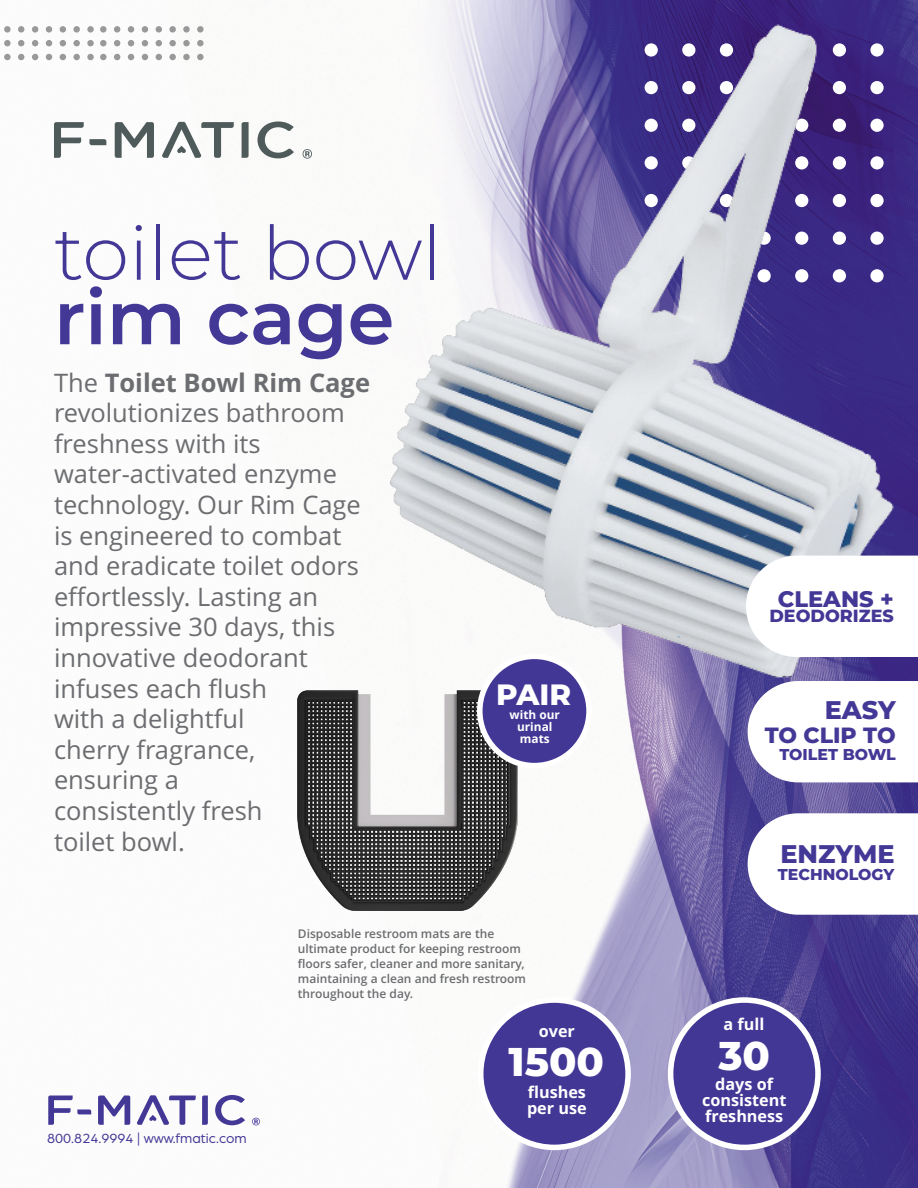
<style>
.page{position:relative;width:918px;height:1188px;background:#fff}
.page>*{position:absolute;margin:0;border:0;box-sizing:border-box;transform-origin:0 0}
.t1{font:300 75px "Montserrat";color:#443897}
.t2{font:600 75px "Montserrat";color:#443897}
.t3{font:800 40.05px "Montserrat";color:#fff}
.t4{font:800 29.4px "Montserrat";color:#fff}
.t5{font:25.5px/30.6px "Open Sans";color:#6c6d70}
.t6{font:800 25.5px "Montserrat";color:#443897}
.t7{font:800 22.5px "Montserrat";color:#443897}
.t8{font:800 22.05px "Montserrat";color:#443897}
.t9{font:800 17.55px "Montserrat";color:#443897}
.t10{font:700 16.2px/16.2px "Open Sans";color:#fff;text-align:center}
.t11{font:800 15.75px "Montserrat";color:#443897}
.t12{font:14.25px "Arboria";color:#443897}
.t13{font:600 12px/15px "Open Sans";color:#6c6d70}
.t14{font:700 11.85px/11.9px "Open Sans";color:#fff;text-align:center}
.s1{font-weight:700}
</style>
<div class="page">
<img style="left:4px;top:26px;width:914px;height:1162px">
<div style="left:73px;top:26px;width:7px;height:7px;background:#999;border-radius:50%"></div>
<div style="left:73px;top:40px;width:7px;height:6px;background:#999;border-radius:50%"></div>
<div style="left:73px;top:54px;width:7px;height:6px;background:#999;border-radius:50%"></div>
<div style="left:87px;top:26px;width:7px;height:7px;background:#999;border-radius:50%"></div>
<div style="left:87px;top:40px;width:7px;height:6px;background:#999;border-radius:50%"></div>
<div style="left:87px;top:54px;width:7px;height:6px;background:#999;border-radius:50%"></div>
<div style="left:32px;top:26px;width:6px;height:7px;background:#999;border-radius:50%"></div>
<svg style="left:32px;top:40px;width:6px;height:6px"></svg>
<svg style="left:32px;top:54px;width:6px;height:6px"></svg>
<div style="left:46px;top:26px;width:6px;height:7px;background:#999;border-radius:50%"></div>
<svg style="left:46px;top:40px;width:6px;height:6px"></svg>
<svg style="left:46px;top:54px;width:6px;height:6px"></svg>
<div style="left:60px;top:26px;width:6px;height:7px;background:#999;border-radius:50%"></div>
<svg style="left:60px;top:40px;width:6px;height:6px"></svg>
<svg style="left:60px;top:54px;width:6px;height:6px"></svg>
<div style="left:4px;top:26px;width:7px;height:7px;background:#999;border-radius:50%"></div>
<div style="left:4px;top:40px;width:7px;height:6px;background:#999;border-radius:50%"></div>
<div style="left:4px;top:54px;width:7px;height:6px;background:#999;border-radius:50%"></div>
<div style="left:18px;top:26px;width:6px;height:7px;background:#999;border-radius:50%"></div>
<svg style="left:18px;top:40px;width:6px;height:6px"></svg>
<svg style="left:18px;top:54px;width:6px;height:6px"></svg>
<div style="left:183px;top:26px;width:7px;height:7px;background:#999;border-radius:50%"></div>
<div style="left:183px;top:40px;width:7px;height:6px;background:#999;border-radius:50%"></div>
<div style="left:183px;top:54px;width:7px;height:6px;background:#999;border-radius:50%"></div>
<div style="left:197px;top:26px;width:7px;height:7px;background:#999;border-radius:50%"></div>
<div style="left:197px;top:40px;width:7px;height:6px;background:#999;border-radius:50%"></div>
<div style="left:197px;top:54px;width:7px;height:6px;background:#999;border-radius:50%"></div>
<div style="left:142px;top:26px;width:6px;height:7px;background:#999;border-radius:50%"></div>
<svg style="left:142px;top:40px;width:6px;height:6px"></svg>
<svg style="left:142px;top:54px;width:6px;height:6px"></svg>
<div style="left:156px;top:26px;width:6px;height:7px;background:#999;border-radius:50%"></div>
<svg style="left:156px;top:40px;width:6px;height:6px"></svg>
<svg style="left:156px;top:54px;width:6px;height:6px"></svg>
<div style="left:169px;top:26px;width:7px;height:7px;background:#999;border-radius:50%"></div>
<div style="left:169px;top:40px;width:7px;height:6px;background:#999;border-radius:50%"></div>
<div style="left:169px;top:54px;width:7px;height:6px;background:#999;border-radius:50%"></div>
<div style="left:100px;top:26px;width:7px;height:7px;background:#999;border-radius:50%"></div>
<div style="left:100px;top:40px;width:7px;height:6px;background:#999;border-radius:50%"></div>
<div style="left:100px;top:54px;width:7px;height:6px;background:#999;border-radius:50%"></div>
<div style="left:114px;top:26px;width:6px;height:7px;background:#999;border-radius:50%"></div>
<svg style="left:114px;top:40px;width:6px;height:6px"></svg>
<svg style="left:114px;top:54px;width:6px;height:6px"></svg>
<div style="left:128px;top:26px;width:6px;height:7px;background:#999;border-radius:50%"></div>
<svg style="left:128px;top:40px;width:6px;height:6px"></svg>
<svg style="left:128px;top:54px;width:6px;height:6px"></svg>
<svg style="left:257px;top:122px;width:37px;height:36px"></svg>
<svg style="left:242px;top:122px;width:7px;height:36px"></svg>
<svg style="left:115px;top:122px;width:39px;height:36px"></svg>
<svg style="left:54px;top:122px;width:52px;height:36px"></svg>
<svg style="left:162px;top:122px;width:72px;height:36px"></svg>
<svg style="left:303px;top:149px;width:9px;height:10px"></svg>
<img style="left:350px;top:0;width:568px;height:716px">
<svg style="left:746px;top:556px;width:172px;height:101px"></svg>
<svg style="left:748px;top:681px;width:170px;height:101px"></svg>
<svg style="left:748px;top:813px;width:170px;height:102px"></svg>
<svg style="left:668px;top:997px;width:153px;height:153px;background:#6057a5"></svg>
<svg style="left:478px;top:997px;width:153px;height:153px"></svg>
<img style="left:297px;top:691px;width:221px;height:220px">
<svg style="left:477px;top:654px;width:115px;height:114px"></svg>
<svg style="left:215px;top:1095px;width:30px;height:30px"></svg>
<svg style="left:202px;top:1096px;width:6px;height:29px"></svg>
<svg style="left:98px;top:1096px;width:32px;height:29px"></svg>
<svg style="left:48px;top:1096px;width:43px;height:29px"></svg>
<svg style="left:137px;top:1095px;width:59px;height:30px"></svg>
<svg style="left:252px;top:1118px;width:8px;height:7px"></svg>
<h1 class="t1" style="left:54px;top:202px;width:390px">toilet bowl</h1>
<h1 class="t2" style="left:54px;top:268px;width:342px">rim cage</h1>
<p class="t5" style="left:54px;top:367px;width:318px">The <span class="s1">Toilet Bowl Rim Cage </span>revolutionizes bathroom freshness with its water-activated enzyme technology. Our Rim Cage is engineered to combat and eradicate toilet odors effortlessly. Lasting an impressive 30 days, this innovative deodorant infuses each flush<br>with a delightful<br>cherry fragrance,<br>ensuring a<br>consistently fresh<br>toilet bowl.</p>
<p class="t4" style="left:496px;top:673px;width:77px">PAIR</p>
<p class="t14" style="left:510px;top:709px;width:52px">with our urinal mats</p>
<p class="t13" style="left:298px;top:926px;width:230px">Disposable restroom mats are the ultimate product for keeping restroom floors safer, cleaner and more sanitary, maintaining a clean and fresh restroom throughout the day.</p>
<p class="t10" style="left:539px;top:1023px;width:38px">over</p>
<h2 class="t3" style="left:509px;top:1033px;width:97px">1500</h2>
<p class="t12" style="left:47px;top:1129px;width:201px">800.824.9994 | www.fmatic.com</p>
<p class="t10" style="left:527px;top:1083px;width:61px;text-align:left">flushes per use</p>
<p class="t7" style="left:778px;top:582px;width:118px">CLEANS +</p>
<p class="t9" style="left:769px;top:603px;width:126px">DEODORIZES</p>
<p class="t6" style="left:825px;top:691px;width:72px">EASY</p>
<p class="t8" style="left:765px;top:719px;width:133px">TO CLIP TO</p>
<p class="t11" style="left:779px;top:743px;width:118px">TOILET BOWL</p>
<p class="t6" style="left:780px;top:835px;width:116px">ENZYME</p>
<p class="t11" style="left:778px;top:863px;width:118px">TECHNOLOGY</p>
<p class="t10" style="left:724px;top:1016px;width:42px">a full</p>
<h2 class="t3" style="left:718px;top:1026px;width:53px">30</h2>
<p class="t10" style="left:702px;top:1075px;width:86px">days of consistent freshness</p>
</div>
